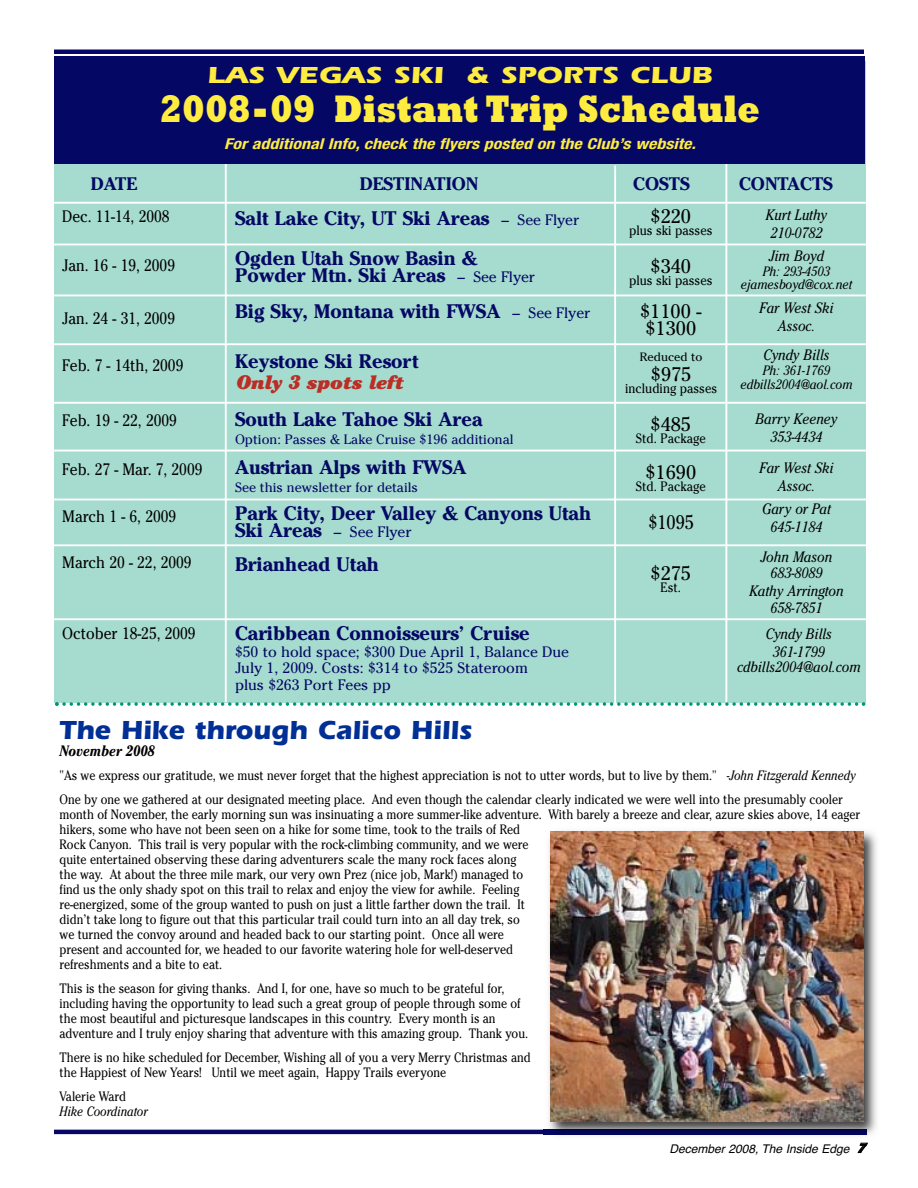
<style>
.page{position:relative;width:918px;height:1188px;background:#fff}
.page>*{position:absolute;margin:0;border:0;box-sizing:border-box;transform-origin:0 0}
.t1{font:800 39px "Rockwell";color:#ffec40;scale:.85 1}
.t2{font:700 27px "Itc Eras";color:#002f95}
.t3{font:700 24px "Itc Eras";color:#ffec40;scale:1.25 1}
.t4{font:700 19.5px/16.5px "Cheltenham";color:#040764}
.t5{font:19.5px/16.5px "Cheltenham";color:#000}
.t6{font:italic 900 19.5px "Cheltenham";color:#bc2e25}
.t7{font:19.5px "Cheltenham";color:#000;scale:.9 1}
.t8{font:700 18px "Cheltenham";color:#040764}
.t9{font:16.5px "Cheltenham";color:#000;scale:.9 1}
.t10{font:italic 15px/18px "Cheltenham";color:#000;text-align:center;scale:.9 1}
.t11{font:15px/16.5px "Cheltenham";color:#040764}
.t12{font:italic 700 condensed 15px "Helvetica Neue";color:#ffec40;scale:1.2 1}
.t13{font:italic 700 15px "Cheltenham";color:#000;scale:.86 1}
.t14{font:13.5px/15px "Cheltenham";color:#000;scale:.86 1}
.t15{font:13.5px "Cheltenham";color:#000;scale:.9 1}
.t16{font:13.5px "Cheltenham";color:#040764}
.t17{font:italic 13.5px/13.5px "Cheltenham";color:#000;text-align:center;scale:.9 1}
.t18{font:italic 13.5px "Cheltenham";color:#000;scale:.86 1}
.t19{font:italic 12px "Helvetica";color:#000}
.t20{font:12px "Cheltenham";color:#000}
.s1{font-weight:400;font-size:15px}
.s2{font-weight:700;font-size:19.5px}
.s3{font-style:italic}
.s4{font-family:"Helvetica Neue";font-weight:900;font-stretch:condensed;font-size:13.5px}
</style>
<div class="page">
<hr style="left:54px;top:1130px;width:812px;height:4px;background:#040764">
<div style="left:54px;top:61px;width:812px;height:642px;background:#a6dbcf"></div>
<hr style="left:225px;top:164px;width:2px;height:538px;background:#fff">
<hr style="left:725px;top:164px;width:2px;height:540px;background:#fff">
<hr style="left:614px;top:166px;width:2px;height:539px;background:#fff">
<hr style="left:53px;top:202px;width:817px;height:2px;background:#fff">
<hr style="left:53px;top:244px;width:817px;height:1px;background:#fff">
<svg style="left:55px;top:702px;width:810px;height:4px"></svg>
<hr style="left:53px;top:295px;width:817px;height:1px;background:#fff">
<hr style="left:53px;top:343px;width:817px;height:2px;background:#fff">
<hr style="left:53px;top:402px;width:817px;height:2px;background:#fff">
<hr style="left:53px;top:450px;width:817px;height:2px;background:#fff">
<hr style="left:53px;top:499px;width:817px;height:1px;background:#fff">
<hr style="left:53px;top:544px;width:817px;height:2px;background:#fff">
<hr style="left:53px;top:618px;width:817px;height:2px;background:#fff">
<hr style="left:54px;top:50px;width:810px;height:4px;background:#040764">
<div style="left:55px;top:56px;width:810px;height:107px;background:#040764"></div>
<img style="left:543px;top:831px;width:334px;height:305px">
<img style="left:543px;top:1130px;width:323px;height:4px">
<img style="left:550px;top:832px;width:314px;height:290px">
<h3 class="t3" style="left:207px;top:67px;width:406px">LAS VEGAS SKI &amp; SPORTS CLUB</h3>
<h1 class="t1" style="left:159px;top:86px;width:708px">2008-09 Distant Trip Schedule</h1>
<p class="t12" style="left:224px;top:139px;width:394px">For additional Info, check the flyers posted on the Club’s website.</p>
<h3 class="t8" style="left:91px;top:178px;width:48px">DATE</h3>
<h3 class="t8" style="left:360px;top:178px;width:120px">DESTINATION</h3>
<h3 class="t8" style="left:633px;top:178px;width:58px">COSTS</h3>
<h3 class="t8" style="left:739px;top:178px;width:95px">CONTACTS</h3>
<h3 class="t5" style="left:651px;top:208px;width:42px">$220</h3>
<p class="t15" style="left:629px;top:223px;width:94px">plus ski passes</p>
<p class="t10" style="left:766px;top:208px;width:69px">Kurt Luthy<br>210-0782</p>
<p class="t9" style="left:62px;top:207px;width:121px">Dec. 11-14, 2008</p>
<h3 class="t4" style="left:235px;top:212px;width:346px">Salt Lake City, UT Ski Areas <span class="s1">– See Flyer</span></h3>
<p class="t9" style="left:62px;top:256px;width:127px">Jan. 16 - 19, 2009</p>
<h3 class="t4" style="left:235px;top:252px;width:302px">Ogden Utah Snow Basin &amp;<br>Powder Mtn. Ski Areas <span class="s1">– See Flyer</span></h3>
<h3 class="t5" style="left:651px;top:258px;width:42px">$340</h3>
<p class="t15" style="left:629px;top:273px;width:94px">plus ski passes</p>
<p class="t10" style="left:769px;top:248px;width:63px">Jim Boyd</p>
<p class="t17" style="left:741px;top:265px;width:125px">Ph: 293-4503 ejamesboyd@cox.net</p>
<p class="t9" style="left:62px;top:308px;width:127px">Jan. 24 - 31, 2009</p>
<h3 class="t4" style="left:235px;top:305px;width:357px">Big Sky, Montana with FWSA <span class="s1">– See Flyer</span></h3>
<h3 class="t5" style="left:640px;top:303px;width:63px">$1100 - $1300</h3>
<p class="t10" style="left:760px;top:300px;width:84px">Far West Ski<br>Assoc.</p>
<p class="t9" style="left:62px;top:356px;width:136px">Feb. 7 - 14th, 2009</p>
<h3 class="t4" style="left:235px;top:355px;width:185px">Keystone Ski Resort</h3>
<h3 class="t6" style="left:235px;top:375px;width:169px">Only 3 spots left</h3>
<p class="t20" style="left:640px;top:350px;width:64px">Reduced to</p>
<h3 class="t5" style="left:651px;top:366px;width:42px">$975</h3>
<p class="t15" style="left:625px;top:380px;width:104px">including passes</p>
<p class="t10" style="left:764px;top:347px;width:75px">Cyndy Bills</p>
<p class="t17" style="left:741px;top:365px;width:126px">Ph: 361-1769 edbills2004@aol.com</p>
<p class="t9" style="left:62px;top:411px;width:129px">Feb. 19 - 22, 2009</p>
<h3 class="t4" style="left:235px;top:413px;width:249px">South Lake Tahoe Ski Area</h3>
<p class="t16" style="left:235px;top:431px;width:280px">Option: Passes &amp; Lake Cruise $196 additional</p>
<h3 class="t5" style="left:651px;top:416px;width:42px">$485</h3>
<p class="t15" style="left:636px;top:430px;width:79px">Std. Package</p>
<p class="t10" style="left:756px;top:412px;width:92px">Barry Keeney<br>353-4434</p>
<p class="t9" style="left:62px;top:460px;width:157px">Feb. 27 - Mar. 7, 2009</p>
<h3 class="t4" style="left:235px;top:461px;width:233px">Austrian Alps with FWSA</h3>
<p class="t16" style="left:235px;top:480px;width:185px">See this newsletter for details</p>
<h3 class="t5" style="left:645px;top:464px;width:52px">$1690</h3>
<p class="t15" style="left:636px;top:479px;width:79px">Std. Package</p>
<p class="t10" style="left:760px;top:460px;width:84px">Far West Ski<br>Assoc.</p>
<p class="t9" style="left:62px;top:507px;width:128px">March 1 - 6, 2009</p>
<h3 class="t4" style="left:235px;top:507px;width:358px">Park City, Deer Valley &amp; Canyons Utah</h3>
<p class="t11" style="left:235px;top:523px;width:178px"><span class="s2">Ski Areas</span> – See Flyer</p>
<h3 class="t7" style="left:648px;top:511px;width:52px">$1095</h3>
<p class="t10" style="left:762px;top:501px;width:78px">Gary or Pat<br>645-1184</p>
<p class="t9" style="left:62px;top:552px;width:145px">March 20 - 22, 2009</p>
<h3 class="t4" style="left:235px;top:558px;width:146px">Brianhead Utah</h3>
<h3 class="t5" style="left:651px;top:565px;width:42px">$275</h3>
<p class="t15" style="left:661px;top:580px;width:24px">Est.</p>
<p class="t10" style="left:761px;top:550px;width:81px;line-height:16.5px">John Mason<br>683-8089</p>
<p class="t10" style="left:749px;top:584px;width:106px;line-height:16.5px">Kathy Arrington<br>658-7851</p>
<p class="t9" style="left:62px;top:624px;width:150px">October 18-25, 2009</p>
<h3 class="t4" style="left:235px;top:627px;width:296px">Caribbean Connoisseurs’ Cruise</h3>
<p class="t11" style="left:235px;top:644px;width:336px">$50 to hold space; $300 Due April 1, Balance Due<br>July 1, 2009. Costs: $314 to $525 Stateroom<br>plus $263 Port Fees pp</p>
<p class="t10" style="left:766px;top:626px;width:75px">Cyndy Bills<br>361-1799</p>
<p class="t10" style="left:737px;top:659px;width:139px">cdbills2004@aol.com</p>
<h2 class="t2" style="left:60px;top:721px;width:414px">The Hike through Calico Hills</h2>
<p class="t13" style="left:60px;top:745px;width:112px">November 2008</p>
<p class="t14" style="left:60px;top:763px;width:927px;line-height:24px">"As we express our gratitude, we must never forget that the highest appreciation is not to utter words, but to live by them." <span class="s3">-John Fitzgerald Kennedy<br></span>One by one we gathered at our designated meeting place. And even though the calendar clearly indicated we were well into the presumably cooler</p>
<p class="t14" style="left:60px;top:807px;width:933px">month of November, the early morning sun was insinuating a more summer-like adventure. With barely a breeze and clear, azure skies above, 14 eager hikers, some who have not been seen on a hike for some time, took to the trails of Red<br>Rock Canyon. This trail is very popular with the rock-climbing community, and we were<br>quite entertained observing these daring adventurers scale the many rock faces along<br>the way. At about the three mile mark, our very own Prez (nice job, Mark!) managed to<br>find us the only shady spot on this trail to relax and enjoy the view for awhile. Feeling<br>re-energized, some of the group wanted to push on just a little farther down the trail. It<br>didn’t take long to figure out that this particular trail could turn into an all day trek, so<br>we turned the convoy around and headed back to our starting point. Once all were<br>present and accounted for, we headed to our favorite watering hole for well-deserved<br>refreshments and a bite to eat.</p>
<p class="t14" style="left:60px;top:981px;width:546px">This is the season for giving thanks. And I, for one, have so much to be grateful for, including having the opportunity to lead such a great group of people through some of the most beautiful and picturesque landscapes in this country. Every month is an adventure and I truly enjoy sharing that adventure with this amazing group. Thank you.</p>
<p class="t14" style="left:60px;top:1050px;width:550px">There is no hike scheduled for December, Wishing all of you a very Merry Christmas and the Happiest of New Years! Until we meet again, Happy Trails everyone</p>
<p class="t14" style="left:60px;top:1089px;width:79px">Valerie Ward</p>
<p class="t18" style="left:60px;top:1106px;width:104px">Hike Coordinator</p>
<p class="t19" style="left:669px;top:1142px;width:196px">December 2008, The Inside Edge <span class="s4">7</span></p>
</div>
